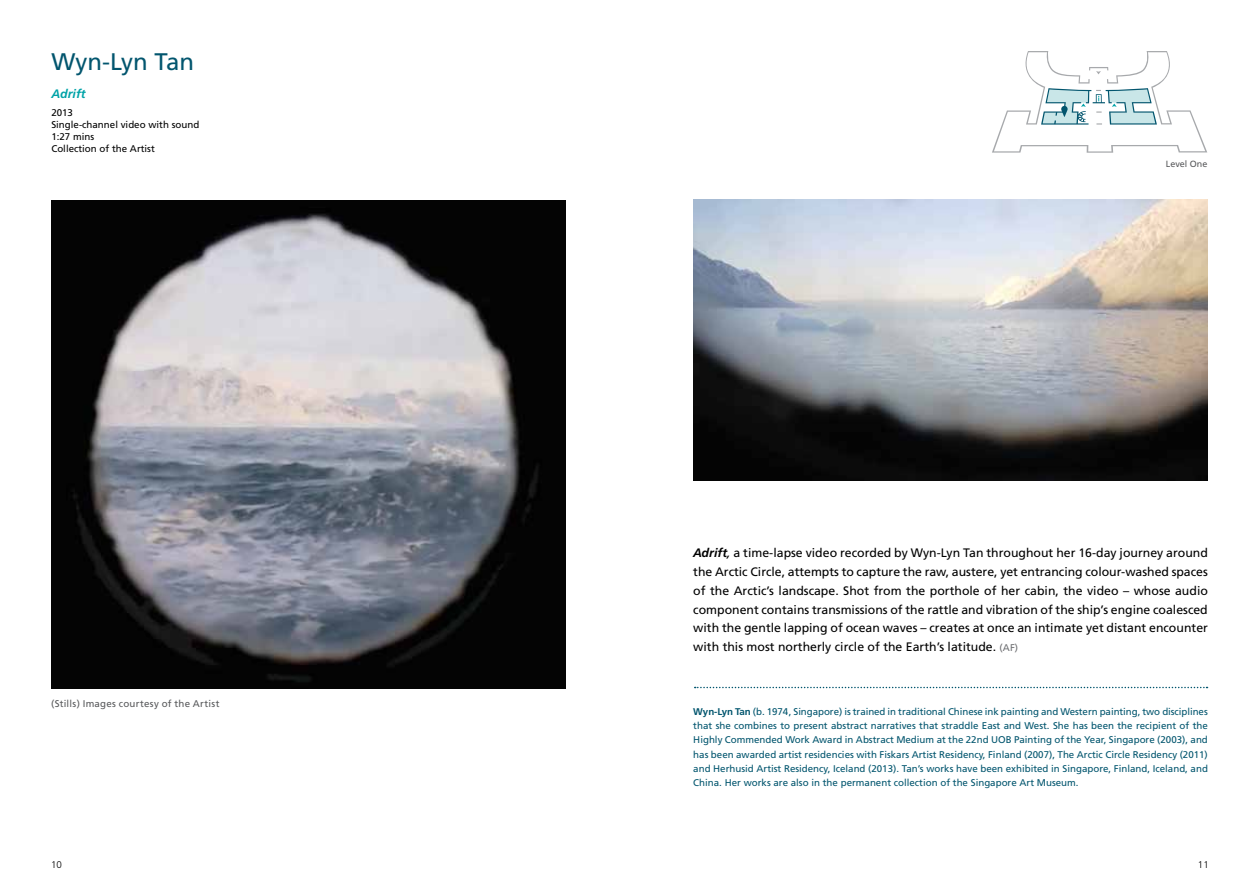
<style>
.page{position:relative;width:1259px;height:893px;background:#fff}
.page>*{position:absolute;margin:0;border:0;box-sizing:border-box;transform-origin:0 0}
.t1{font:24px "Frutiger";color:#02556e}
.t2{font:12.3px/18.8px "Frutiger";color:#000;text-align:justify}
.t3{font:italic 700 12.3px "Frutiger";color:#00a3a8}
.t4{font:9.75px/14.2px "Frutiger";color:#02556e;text-align:justify}
.t5{font:9.75px/12px "Frutiger";color:#000}
.t6{font:9.75px "Frutiger";letter-spacing:.025em;color:#58595b}
.t7{font:300 9.75px "Frutiger";color:#000}
.t8{font:9px "Frutiger";color:#58595b}
.s1{font-weight:700;font-style:italic}
.s2{font-style:italic}
.s3{font-size:9.75px;color:#6d6e71}
.s4{font-weight:700}
</style>
<div class="page">
<img style="left:51px;top:200px;width:515px;height:489px">
<img style="left:693px;top:200px;width:515px;height:280px">
<svg style="left:694px;top:687px;width:513px;height:1px"></svg>
<svg style="left:992px;top:51px;width:215px;height:102px"></svg>
<h1 class="t1" style="left:51px;top:47px;width:144px">Wyn-Lyn Tan</h1>
<p class="t3" style="left:51px;top:86px;width:36px">Adrift</p>
<p class="t5" style="left:51px;top:106px;width:149px">2013<br>Single-channel video with sound<br>1:27 mins<br>Collection of the Artist</p>
<p class="t6" style="left:51px;top:698px;width:170px">(Stills) Images courtesy of the Artist</p>
<p class="t8" style="left:1166px;top:159px;width:43px">Level One</p>
<p class="t2" style="left:693px;top:544px;width:516px"><span class="s1">Adrift</span><span class="s2">,</span> a time-lapse video recorded by Wyn-Lyn Tan throughout her 16-day journey around the Arctic Circle, attempts to capture the raw, austere, yet entrancing colour-washed spaces of the Arctic’s landscape. Shot from the porthole of her cabin, the video – whose audio component contains transmissions of the rattle and vibration of the ship’s engine coalesced with the gentle lapping of ocean waves – creates at once an intimate yet distant encounter with this most northerly circle of the Earth’s latitude. <span class="s3">(AF)</span></p>
<p class="t4" style="left:693px;top:704px;width:516px"><span class="s4">Wyn-Lyn Tan</span> (b. 1974, Singapore) is trained in traditional Chinese ink painting and Western painting, two disciplines that she combines to present abstract narratives that straddle East and West. She has been the recipient of the Highly Commended Work Award in Abstract Medium at the 22nd UOB Painting of the Year, Singapore (2003), and has been awarded artist residencies with Fiskars Artist Residency, Finland (2007), The Arctic Circle Residency (2011) and Herhusid Artist Residency, Iceland (2013). Tan’s works have been exhibited in Singapore, Finland, Iceland, and China. Her works are also in the permanent collection of the Singapore Art Museum.</p>
<p class="t7" style="left:51px;top:859px;width:12px">10</p>
<p class="t7" style="left:1198px;top:859px;width:12px">11</p>
</div>
